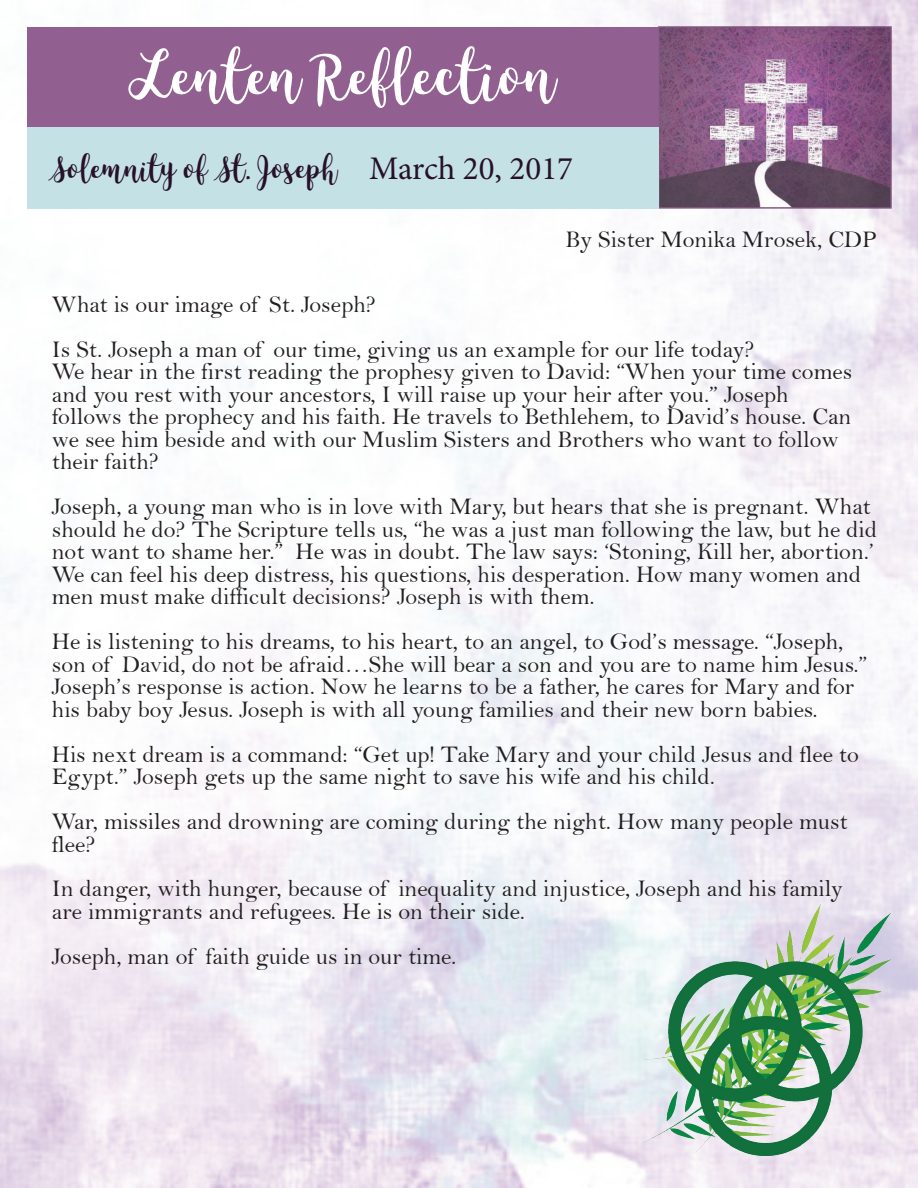
<style>
.page{position:relative;width:918px;height:1188px;background:#fff}
.page>*{position:absolute;margin:0;border:0;box-sizing:border-box;transform-origin:0 0}
.t1{font:52.5px "King Basil Lite";color:#fff}
.t2{font:27px "King Basil Lite";color:#281128}
.t3{font:24px/22.5px "Bell";color:#231f20}
.s1{font-family:"Minion Pro";font-size:33px}
</style>
<div class="page">
<img style="left:642px;top:904px;width:249px;height:252px">
<img style="left:661px;top:29px;width:228px;height:177px">
<div style="left:658px;top:26px;width:234px;height:183px;border:2px solid #60275b"></div>
<div style="left:28px;top:28px;width:630px;height:179px;background:#916090"></div>
<div style="left:27px;top:27px;width:632px;height:181px;border:2px solid #8f6090"></div>
<div style="left:27px;top:127px;width:632px;height:82px;background:#c4e2e6"></div>
<h1 class="t1" style="left:129px;top:39px;width:429px">Lenten Reflection</h1>
<p class="t2" style="left:51px;top:150px;width:524px">Solemnity of St. Joseph <span class="s1">March 20, 2017</span></p>
<p class="t3" style="left:565px;top:228px;width:313px">By Sister Monika Mrosek, CDP</p>
<p class="t3" style="left:52px;top:281px;width:704px;line-height:45px">What is our image of St. Joseph?<br>Is St. Joseph a man of our time, giving us an example for our life today?</p>
<p class="t3" style="left:52px;top:360px;width:802px">We hear in the first reading the prophesy given to David: “When your time comes and you rest with your ancestors, I will raise up your heir after you.” Joseph follows the prophecy and his faith. He travels to Bethlehem, to David’s house. Can we see him beside and with our Muslim Sisters and Brothers who want to follow their faith?</p>
<p class="t3" style="left:52px;top:495px;width:827px">Joseph, a young man who is in love with Mary, but hears that she is pregnant. What should he do? The Scripture tells us, “he was a just man following the law, but he did not want to shame her.” He was in doubt. The law says: ‘Stoning, Kill her, abortion.’ We can feel his deep distress, his questions, his desperation. How many women and men must make difficult decisions? Joseph is with them.</p>
<p class="t3" style="left:52px;top:630px;width:817px">He is listening to his dreams, to his heart, to an angel, to God’s message. “Joseph, son of David, do not be afraid…She will bear a son and you are to name him Jesus.” Joseph’s response is action. Now he learns to be a father, he cares for Mary and for his baby boy Jesus. Joseph is with all young families and their new born babies.</p>
<p class="t3" style="left:52px;top:743px;width:809px">His next dream is a command: “Get up! Take Mary and your child Jesus and flee to<br>Egypt.” Joseph gets up the same night to save his wife and his child.</p>
<p class="t3" style="left:52px;top:810px;width:798px">War, missiles and drowning are coming during the night. How many people must flee?</p>
<p class="t3" style="left:52px;top:877px;width:793px">In danger, with hunger, because of inequality and injustice, Joseph and his family are immigrants and refugees. He is on their side.</p>
<p class="t3" style="left:52px;top:945px;width:406px">Joseph, man of faith guide us in our time.</p>
</div>
